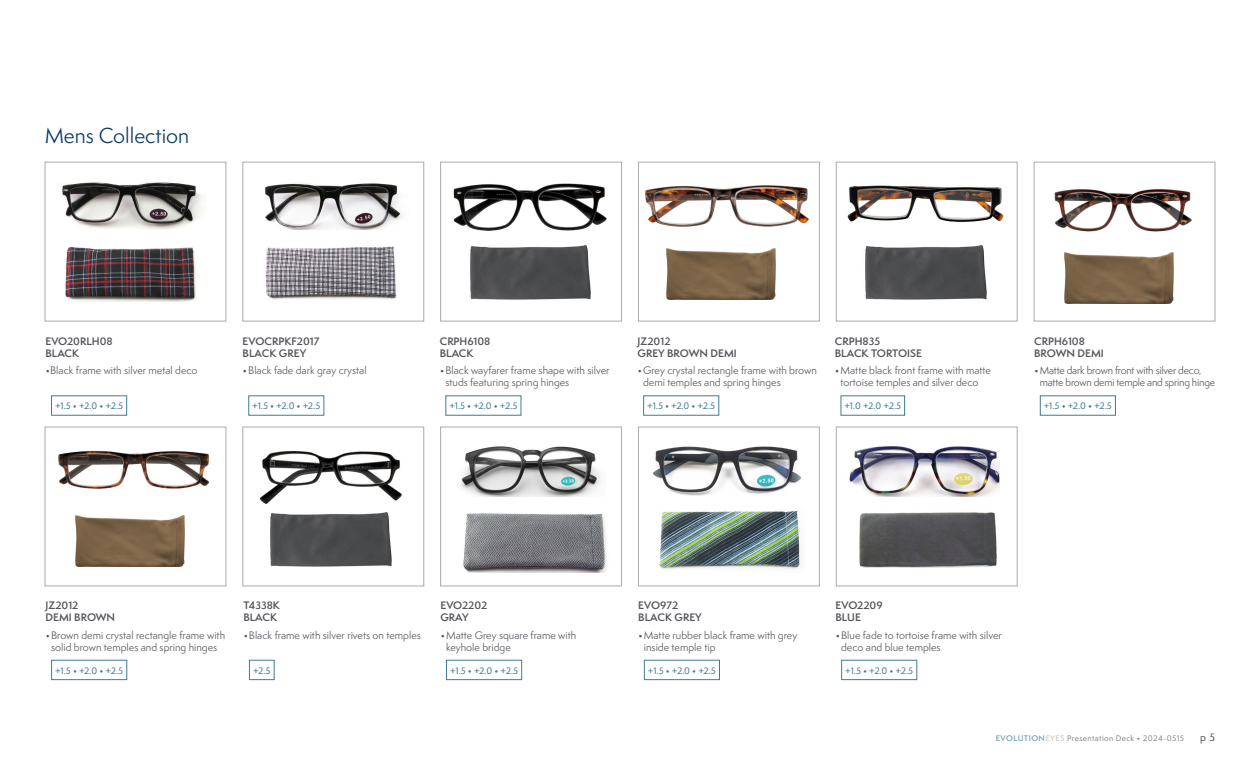
<style>
.page{position:relative;width:1260px;height:765px;background:#fff}
.page>*{position:absolute;margin:0;border:0;box-sizing:border-box;transform-origin:0 0}
.Section_Header{font:20px "Semplicita Pro";color:#0b3b60}
.Description_-_Bullets{font:10px/12px "Semplicita Pro";color:#54565b}
.Product_Number___Name{font:600 10px/12px "Semplicita Pro";color:#54565b}
.Description_-_Bullets-2{font:10px/12px "Semplicita Pro";letter-spacing:-.02em;color:#54565b}
.t1{font:500 10px "Semplicita Pro";color:#54565b}
.Description_-_Power_Magnification{font:500 8.75px "Semplicita Pro";color:#407b95}
.t2{font:500 7.5px "Semplicita Pro";letter-spacing:.05em;color:#87898c}
.s1{font-weight:600;color:#79a3b5}
.s2{font-weight:600;color:#cdcccb}
</style>
<div class="page">
<div style="left:440px;top:427px;width:182px;height:159px;border:1px solid #aaabad"></div>
<div style="left:440px;top:162px;width:182px;height:159px;border:1px solid #aaabad"></div>
<div style="left:45px;top:427px;width:181px;height:159px;border:1px solid #aaabad"></div>
<div style="left:836px;top:427px;width:181px;height:159px;border:1px solid #aaabad"></div>
<div style="left:243px;top:162px;width:181px;height:159px;border:1px solid #aaabad"></div>
<div style="left:45px;top:162px;width:181px;height:159px;border:1px solid #aaabad"></div>
<div style="left:243px;top:427px;width:181px;height:159px;border:1px solid #aaabad"></div>
<div style="left:638px;top:427px;width:182px;height:159px;border:1px solid #aaabad"></div>
<div style="left:638px;top:162px;width:182px;height:159px;border:1px solid #aaabad"></div>
<div style="left:836px;top:162px;width:181px;height:159px;border:1px solid #aaabad"></div>
<div style="left:1034px;top:162px;width:181px;height:159px;border:1px solid #aaabad"></div>
<div style="left:51px;top:660px;width:76px;height:20px;border:1px solid #407b95"></div>
<div style="left:249px;top:660px;width:25px;height:20px;border:1px solid #407b95"></div>
<div style="left:446px;top:660px;width:76px;height:20px;border:1px solid #407b95"></div>
<div style="left:644px;top:660px;width:76px;height:20px;border:1px solid #407b95"></div>
<div style="left:841px;top:660px;width:76px;height:20px;border:1px solid #407b95"></div>
<img style="left:62px;top:182px;width:142px;height:48px">
<img style="left:1054px;top:189px;width:138px;height:43px">
<img style="left:58px;top:450px;width:152px;height:39px">
<img style="left:259px;top:451px;width:143px;height:53px">
<img style="left:460px;top:446px;width:141px;height:50px">
<img style="left:653px;top:446px;width:147px;height:50px">
<img style="left:849px;top:446px;width:151px;height:50px">
<img style="left:265px;top:183px;width:137px;height:47px">
<img style="left:453px;top:183px;width:154px;height:48px">
<img style="left:645px;top:185px;width:164px;height:42px">
<img style="left:847px;top:185px;width:157px;height:37px">
<img style="left:65px;top:246px;width:132px;height:56px">
<img style="left:463px;top:513px;width:144px;height:60px">
<img style="left:659px;top:511px;width:142px;height:58px">
<img style="left:859px;top:512px;width:138px;height:56px">
<img style="left:265px;top:246px;width:132px;height:54px">
<img style="left:470px;top:245px;width:121px;height:55px">
<img style="left:865px;top:245px;width:122px;height:55px">
<img style="left:270px;top:512px;width:122px;height:55px">
<img style="left:1064px;top:252px;width:110px;height:51px">
<img style="left:75px;top:515px;width:110px;height:51px">
<img style="left:666px;top:248px;width:110px;height:51px">
<p class="Section_Header" style="left:45px;top:121px;width:146px">Mens Collection</p>
<p class="Product_Number___Name" style="left:45px;top:335px;width:69px">EVO20RLH08<br>BLACK</p>
<p class="Description_-_Bullets" style="left:45px;top:364px;width:154px">•Black frame with silver metal deco</p>
<p class="Description_-_Power_Magnification" style="left:55px;top:400px;width:69px">+1.5 • +2.0 • +2.5</p>
<p class="Product_Number___Name" style="left:243px;top:335px;width:79px">EVOCRPKF2017<br>BLACK GREY</p>
<p class="Description_-_Bullets" style="left:243px;top:364px;width:125px">•Black fade dark gray crystal</p>
<p class="Description_-_Power_Magnification" style="left:252px;top:400px;width:69px">+1.5 • +2.0 • +2.5</p>
<p class="Product_Number___Name" style="left:440px;top:335px;width:52px">CRPH6108<br>BLACK</p>
<p class="Description_-_Bullets" style="left:445px;top:364px;width:166px;text-indent:-6px">•Black wayfarer frame shape with silver studs featuring spring hinges</p>
<p class="Description_-_Power_Magnification" style="left:449px;top:400px;width:69px">+1.5 • +2.0 • +2.5</p>
<p class="Product_Number___Name" style="left:638px;top:335px;width:101px">JZ2012<br>GREY BROWN DEMI</p>
<p class="Description_-_Bullets" style="left:643px;top:364px;width:175px;text-indent:-6px">•Grey crystal rectangle frame with brown demi temples and spring hinges</p>
<p class="Description_-_Power_Magnification" style="left:647px;top:400px;width:69px">+1.5 • +2.0 • +2.5</p>
<p class="Product_Number___Name" style="left:835px;top:335px;width:89px">CRPH835<br>BLACK TORTOISE</p>
<p class="Description_-_Bullets" style="left:841px;top:364px;width:152px;text-indent:-6px">•Matte black front frame with matte tortoise temples and silver deco</p>
<p class="Description_-_Power_Magnification" style="left:845px;top:400px;width:58px">+1.0 +2.0 +2.5</p>
<p class="Product_Number___Name" style="left:1034px;top:335px;width:71px">CRPH6108<br>BROWN DEMI</p>
<p class="Description_-_Bullets-2" style="left:1040px;top:364px;width:177px;text-indent:-6px">•Matte dark brown front with silver deco, matte brown demi temple and spring hinge</p>
<p class="Description_-_Power_Magnification" style="left:1044px;top:400px;width:69px">+1.5 • +2.0 • +2.5</p>
<p class="Product_Number___Name" style="left:46px;top:599px;width:71px">JZ2012<br>DEMI BROWN</p>
<p class="Description_-_Bullets" style="left:46px;top:629px;width:181px;text-align:center">•Brown demi crystal rectangle frame with solid brown temples and spring hinges</p>
<p class="Description_-_Power_Magnification" style="left:55px;top:664px;width:69px">+1.5 • +2.0 • +2.5</p>
<p class="Product_Number___Name" style="left:243px;top:599px;width:38px">T4338K<br>BLACK</p>
<p class="Description_-_Bullets" style="left:243px;top:629px;width:179px">•Black frame with silver rivets on temples</p>
<p class="Description_-_Power_Magnification" style="left:253px;top:664px;width:19px">+2.5</p>
<p class="Product_Number___Name" style="left:440px;top:599px;width:49px">EVO2202<br>GRAY</p>
<p class="Description_-_Bullets" style="left:446px;top:629px;width:132px;text-indent:-6px">•Matte Grey square frame with keyhole bridge</p>
<p class="Description_-_Power_Magnification" style="left:450px;top:664px;width:69px">+1.5 • +2.0 • +2.5</p>
<p class="Product_Number___Name" style="left:638px;top:599px;width:65px">EVO972<br>BLACK GREY</p>
<p class="Description_-_Bullets" style="left:644px;top:629px;width:155px;text-indent:-6px">•Matte rubber black frame with grey inside temple tip</p>
<p class="Description_-_Power_Magnification" style="left:648px;top:664px;width:69px">+1.5 • +2.0 • +2.5</p>
<p class="Product_Number___Name" style="left:836px;top:599px;width:49px">EVO2209<br>BLUE</p>
<p class="Description_-_Bullets" style="left:841px;top:629px;width:162px;text-indent:-6px">•Blue fade to tortoise frame with silver deco and blue temples</p>
<p class="Description_-_Power_Magnification" style="left:845px;top:664px;width:69px">+1.5 • +2.0 • +2.5</p>
<p class="t2" style="left:996px;top:733px;width:190px"><span class="s1">EVOLUTION</span><span class="s2">EYES</span> Presentation Deck • 2024-0515</p>
<p class="t1" style="left:1200px;top:730px;width:16px">p 5</p>
</div>
